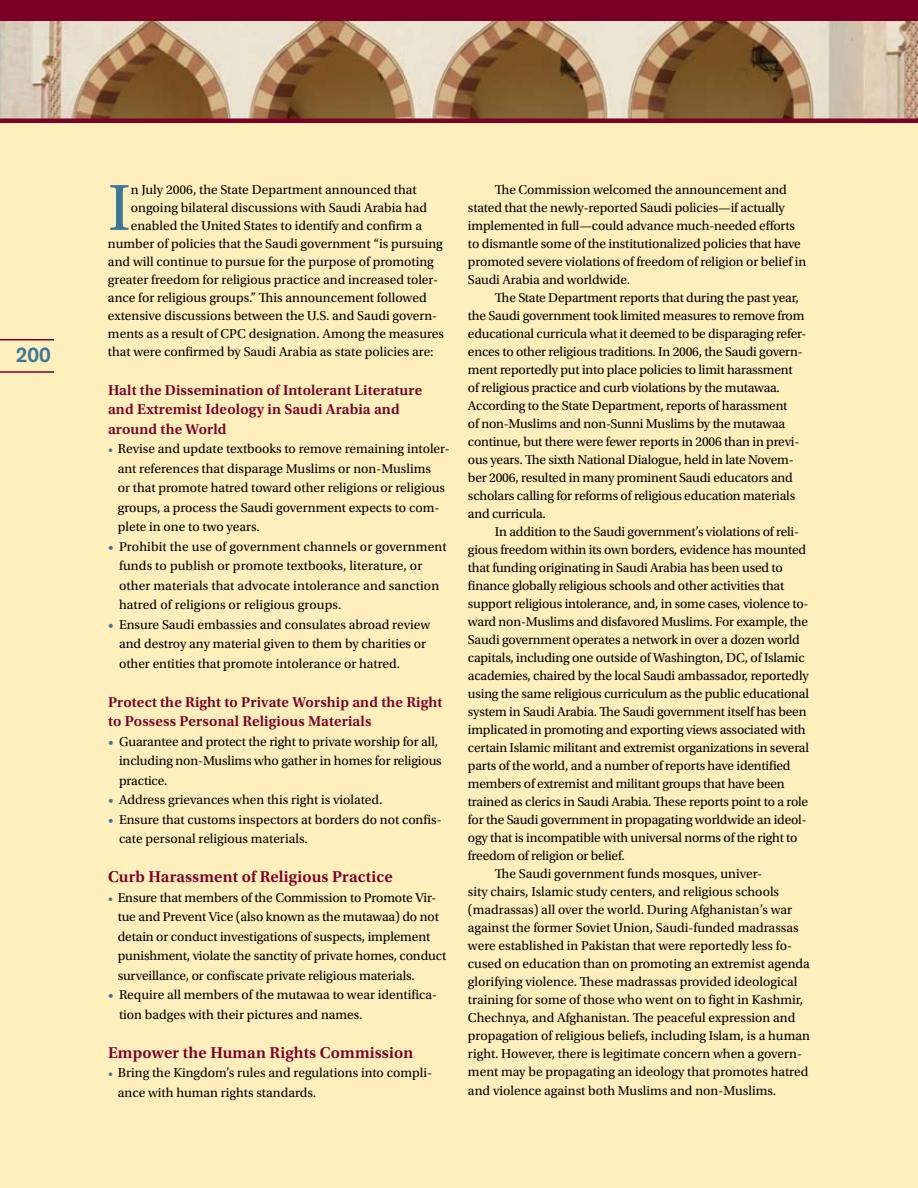
<style>
.page{position:relative;width:918px;height:1188px;background:#fff}
.page>*{position:absolute;margin:0;border:0;box-sizing:border-box;transform-origin:0 0}
.t1{font:68.7px "Utopia Std";color:#3e7898}
.t2{font:700 21px "Akzidenz Grotesk";color:#3e7898}
.t3{font:600 16.5px "Utopia Std";letter-spacing:.01em;color:#7a0026}
.t4{font:600 15px/19.5px "Utopia Std";letter-spacing:.01em;color:#7a0026}
.t5{font:13.5px/18px "Utopia Std";letter-spacing:-.01em;color:#000}
.t6{font:13.5px/19.5px "Utopia Std";letter-spacing:.01em;color:#000}
.s1{font-size:12px;color:#3e7898}
.s2{color:#3e7898}
</style>
<div class="page">
<div style="left:0;top:0;width:918px;height:21px;background:#7a0026"></div>
<div style="left:0;top:104px;width:918px;height:1084px;background:#ffefbd"></div>
<img style="left:0;top:21px;width:918px;height:97px">
<div style="left:0;top:118px;width:918px;height:5px;background:#7a0026"></div>
<hr style="left:0;top:371px;width:54px;height:2px;background:#7a0026">
<hr style="left:0;top:339px;width:54px;height:1px;background:#7a0026">
<h2 class="t2" style="left:16px;top:343px;width:37px">200</h2>
<h1 class="t1" style="left:108px;top:171px;width:24px">I</h1>
<p class="t5" style="left:131px;top:181px;width:287px">n July 2006, the State Department announced that</p>
<p class="t5" style="left:131px;top:199px;width:298px">ongoing bilateral discussions with Saudi Arabia had</p>
<p class="t5" style="left:131px;top:217px;width:293px">enabled the United States to identify and confirm a</p>
<p class="t5" style="left:108px;top:235px;width:336px">number of policies that the Saudi government “is pursuing</p>
<p class="t5" style="left:108px;top:253px;width:327px">and will continue to pursue for the purpose of promoting</p>
<p class="t5" style="left:108px;top:271px;width:331px">greater freedom for religious practice and increased toler-</p>
<p class="t5" style="left:108px;top:289px;width:320px">ance for religious groups.” This announcement followed</p>
<p class="t5" style="left:108px;top:307px;width:331px">extensive discussions between the U.S. and Saudi govern-</p>
<p class="t5" style="left:108px;top:325px;width:338px">ments as a result of CPC designation. Among the measures</p>
<p class="t5" style="left:108px;top:343px;width:327px">that were confirmed by Saudi Arabia as state policies are:</p>
<p class="t4" style="left:108px;top:380px;width:316px">Halt the Dissemination of Intolerant Literature and Extremist Ideology in Saudi Arabia and around the World</p>
<p class="t5" style="left:118px;top:440px;width:333px;line-height:19.5px;text-indent:-10px"><span class="s1">•</span> Revise and update textbooks to remove remaining intoler&shy;ant references that disparage Muslims or non-Muslims<br>or that promote hatred toward other religions or religious groups, a process the Saudi government expects to com&shy;plete in one to two years.</p>
<p class="t6" style="left:119px;top:537px;width:329px;text-indent:-11px"><span class="s2">•</span> Prohibit the use of government channels or government funds to publish or promote textbooks, literature, or other materials that advocate intolerance and sanction hatred of religions or religious groups.</p>
<p class="t5" style="left:119px;top:615px;width:313px;line-height:19.5px;text-indent:-11px"><span class="s2">•</span> Ensure Saudi embassies and consulates abroad review and destroy any material given to them by charities or other entities that promote intolerance or hatred.</p>
<p class="t4" style="left:108px;top:692px;width:336px">Protect the Right to Private Worship and the Right to Possess Personal Religious Materials</p>
<p class="t5" style="left:119px;top:732px;width:324px;line-height:19.5px;text-indent:-11px"><span class="s2">•</span> Guarantee and protect the right to private worship for all, including non-Muslims who gather in homes for religious practice.</p>
<p class="t5" style="left:108px;top:791px;width:276px"><span class="s2">•</span> Address grievances when this right is violated.</p>
<p class="t5" style="left:119px;top:810px;width:324px;line-height:19.5px;text-indent:-11px"><span class="s2">•</span> Ensure that customs inspectors at borders do not confis&shy;cate personal religious materials.</p>
<p class="t3" style="left:108px;top:868px;width:286px">Curb Harassment of Religious Practice</p>
<p class="t5" style="left:118px;top:888px;width:330px;line-height:19.5px;text-indent:-10px"><span class="s1">•</span> Ensure that members of the Commission to Promote Vir&shy;tue and Prevent Vice (also known as the mutawaa) do not detain or conduct investigations of suspects, implement punishment, violate the sanctity of private homes, conduct surveillance, or confiscate private religious materials.</p>
<p class="t5" style="left:119px;top:986px;width:320px;line-height:19.5px;text-indent:-11px"><span class="s2">•</span> Require all members of the mutawaa to wear identifica&shy;tion badges with their pictures and names.</p>
<p class="t3" style="left:108px;top:1043px;width:307px">Empower the Human Rights Commission</p>
<p class="t5" style="left:118px;top:1064px;width:316px;line-height:19.5px;text-indent:-10px"><span class="s1">•</span> Bring the Kingdom’s rules and regulations into compli&shy;ance with human rights standards.</p>
<p class="t5" style="left:468px;top:181px;width:340px;text-indent:27px">The Commission welcomed the announcement and stated that the newly-reported Saudi policies—if actually implemented in full—could advance much-needed efforts to dismantle some of the institutionalized policies that have promoted severe violations of freedom of religion or belief in Saudi Arabia and worldwide.</p>
<p class="t5" style="left:468px;top:289px;width:340px;text-indent:27px">The State Department reports that during the past year, the Saudi government took limited measures to remove from educational curricula what it deemed to be disparaging refer&shy;ences to other religious traditions. In 2006, the Saudi govern&shy;ment reportedly put into place policies to limit harassment of religious practice and curb violations by the mutawaa.<br>According to the State Department, reports of harassment<br>of non-Muslims and non-Sunni Muslims by the mutawaa continue, but there were fewer reports in 2006 than in previ&shy;ous years. The sixth National Dialogue, held in late Novem&shy;ber 2006, resulted in many prominent Saudi educators and scholars calling for reforms of religious education materials and curricula.</p>
<p class="t5" style="left:495px;top:523px;width:306px">In addition to the Saudi government’s violations of reli-</p>
<p class="t5" style="left:468px;top:541px;width:340px">gious freedom within its own borders, evidence has mounted</p>
<p class="t5" style="left:468px;top:559px;width:316px">that funding originating in Saudi Arabia has been used to</p>
<p class="t5" style="left:468px;top:577px;width:318px">finance globally religious schools and other activities that</p>
<p class="t5" style="left:468px;top:595px;width:342px">support religious intolerance, and, in some cases, violence to-</p>
<p class="t5" style="left:468px;top:613px;width:341px">ward non-Muslims and disfavored Muslims. For example, the</p>
<p class="t5" style="left:468px;top:631px;width:333px">Saudi government operates a network in over a dozen world</p>
<p class="t5" style="left:468px;top:649px;width:338px">capitals, including one outside of Washington, DC, of Islamic</p>
<p class="t5" style="left:468px;top:667px;width:342px">academies, chaired by the local Saudi ambassador, reportedly</p>
<p class="t5" style="left:468px;top:685px;width:342px">using the same religious curriculum as the public educational</p>
<p class="t5" style="left:468px;top:703px;width:340px">system in Saudi Arabia. The Saudi government itself has been</p>
<p class="t5" style="left:468px;top:721px;width:339px">implicated in promoting and exporting views associated with</p>
<p class="t5" style="left:468px;top:739px;width:343px">certain Islamic militant and extremist organizations in several</p>
<p class="t5" style="left:468px;top:757px;width:324px">parts of the world, and a number of reports have identified</p>
<p class="t5" style="left:468px;top:775px;width:318px">members of extremist and militant groups that have been</p>
<p class="t5" style="left:468px;top:793px;width:342px">trained as clerics in Saudi Arabia. These reports point to a role</p>
<p class="t5" style="left:468px;top:811px;width:340px">for the Saudi government in propagating worldwide an ideol-</p>
<p class="t5" style="left:468px;top:829px;width:331px">ogy that is incompatible with universal norms of the right to</p>
<p class="t5" style="left:468px;top:847px;width:158px">freedom of religion or belief.</p>
<p class="t5" style="left:495px;top:865px;width:269px">The Saudi government funds mosques, univer-</p>
<p class="t5" style="left:468px;top:883px;width:313px">sity chairs, Islamic study centers, and religious schools</p>
<p class="t5" style="left:468px;top:901px;width:326px">(madrassas) all over the world. During Afghanistan’s war</p>
<p class="t5" style="left:468px;top:919px;width:332px">against the former Soviet Union, Saudi-funded madrassas</p>
<p class="t5" style="left:468px;top:937px;width:326px">were established in Pakistan that were reportedly less fo-</p>
<p class="t5" style="left:468px;top:955px;width:343px">cused on education than on promoting an extremist agenda</p>
<p class="t5" style="left:468px;top:973px;width:331px">glorifying violence. These madrassas provided ideological</p>
<p class="t5" style="left:468px;top:991px;width:337px">training for some of those who went on to fight in Kashmir,</p>
<p class="t5" style="left:468px;top:1009px;width:329px">Chechnya, and Afghanistan. The peaceful expression and</p>
<p class="t5" style="left:468px;top:1027px;width:343px">propagation of religious beliefs, including Islam, is a human</p>
<p class="t5" style="left:468px;top:1045px;width:336px">right. However, there is legitimate concern when a govern-</p>
<p class="t5" style="left:468px;top:1063px;width:342px">ment may be propagating an ideology that promotes hatred</p>
<p class="t5" style="left:468px;top:1082px;width:310px">and violence against both Muslims and non-Muslims.</p>
</div>
